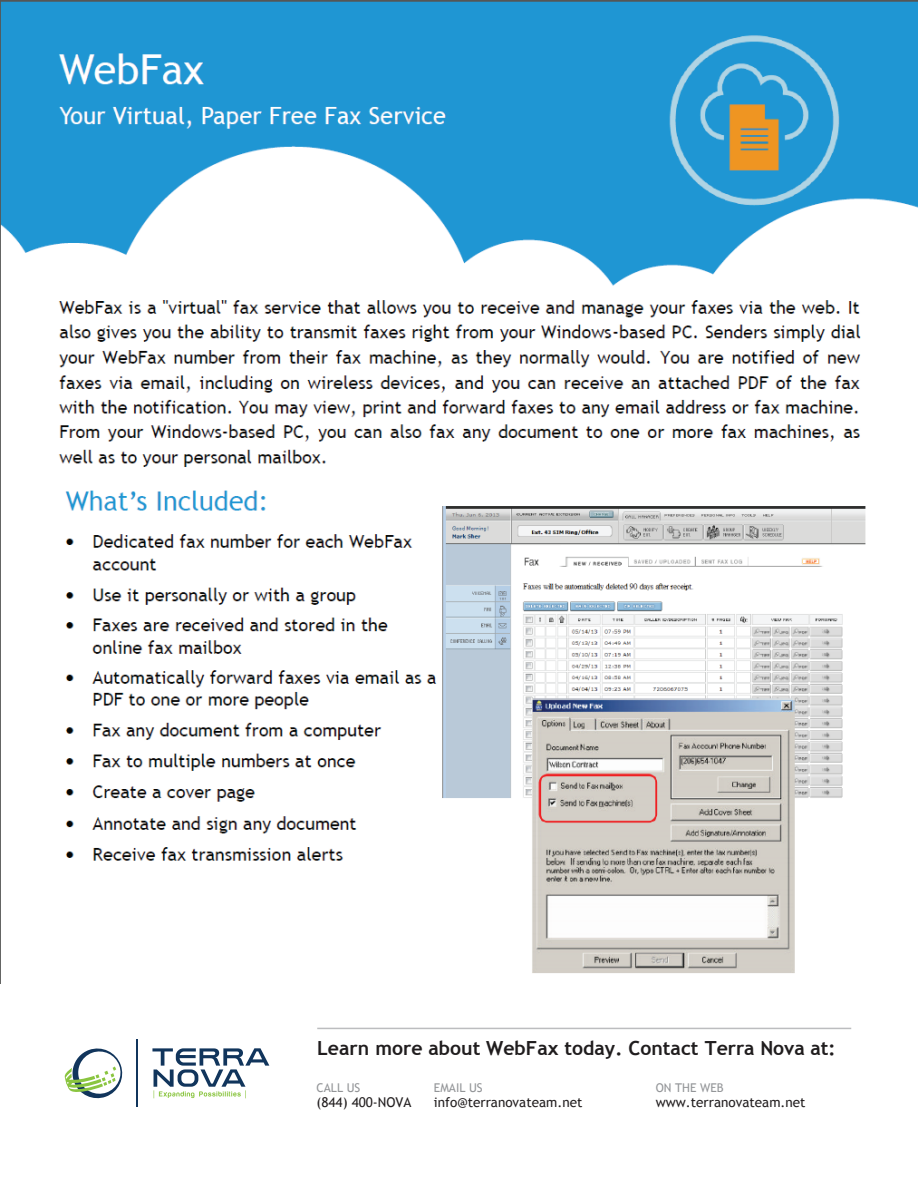
<style>
.page{position:relative;width:918px;height:1188px;background:#fff}
.page>*{position:absolute;margin:0;border:0;box-sizing:border-box;transform-origin:0 0}
.t1{font:700 19.5px "Trebuchet MS";color:#201d1e}
.t2{font:13.5px "Trebuchet MS";color:#231f20}
.t3{font:12px "Trebuchet MS";color:#939598}
</style>
<div class="page">
<img style="left:0;top:0;width:918px;height:984px">
<hr style="left:317px;top:1028px;width:534px;height:1px;background:#bcbdbf">
<hr style="left:136px;top:1040px;width:1px;height:67px;background:#11355c">
<svg style="left:65px;top:1048px;width:58px;height:51px"></svg>
<svg style="left:152px;top:1048px;width:117px;height:50px"></svg>
<h1 class="t1" style="left:317px;top:1035px;width:520px">Learn more about WebFax today. Contact Terra Nova at:</h1>
<p class="t3" style="left:317px;top:1081px;width:45px">CALL US</p>
<p class="t2" style="left:317px;top:1094px;width:96px">(844) 400-NOVA</p>
<p class="t3" style="left:434px;top:1080px;width:50px">EMAIL US</p>
<p class="t2" style="left:434px;top:1094px;width:150px">info@terranovateam.net</p>
<p class="t3" style="left:656px;top:1080px;width:69px">ON THE WEB</p>
<p class="t2" style="left:656px;top:1094px;width:151px">www.terranovateam.net</p>
</div>
